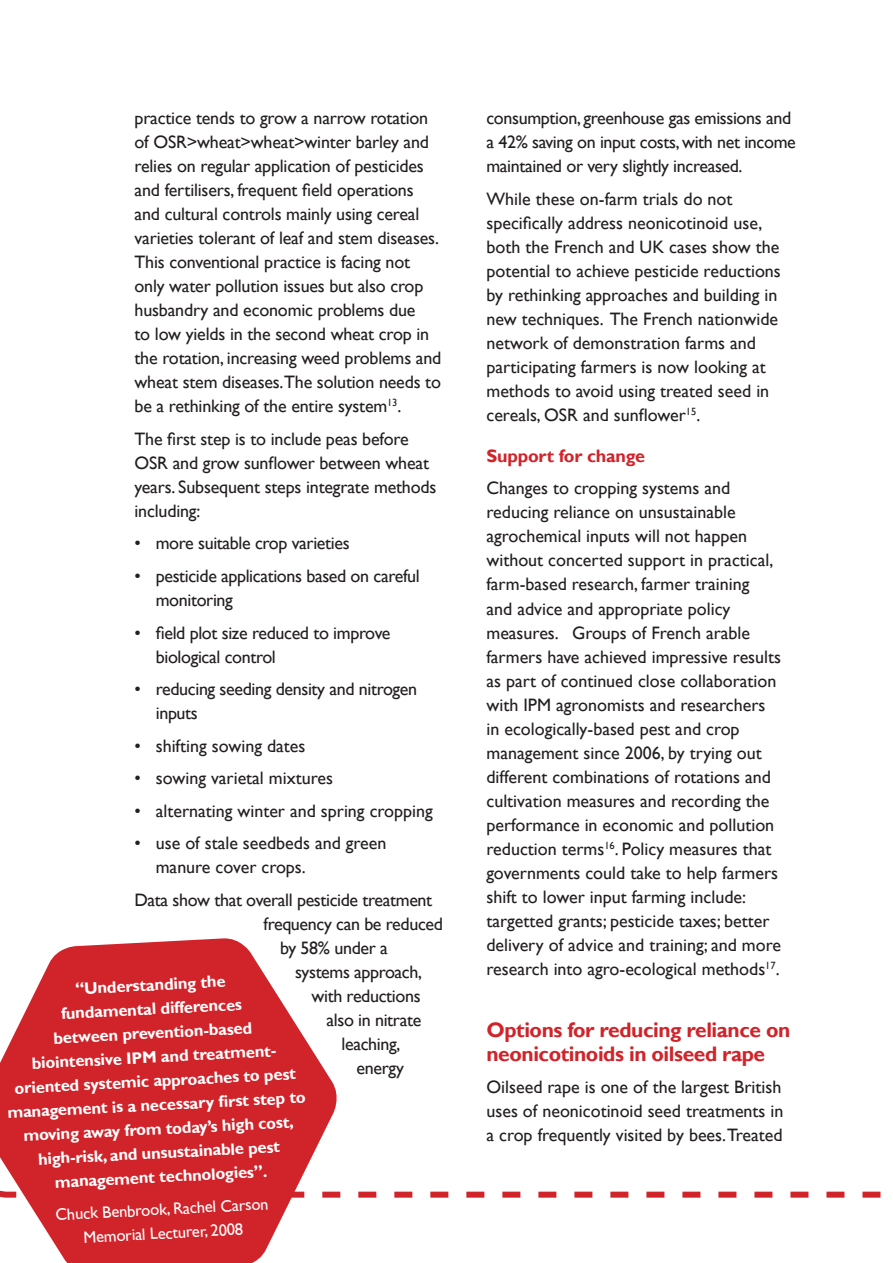
<style>
.page{position:relative;width:893px;height:1263px;background:#fff}
.page>*{position:absolute;margin:0;border:0;box-sizing:border-box;transform-origin:0 0}
.subhead{font:700 21px/24px "Gill Sans";letter-spacing:-.02em;color:#d1232a}
.Main_text{font:18px/24px "Gill Sans";color:#231f20}
.Main_text-2{font:18px/24px "Gill Sans";letter-spacing:-.02em;color:#231f20}
.bullets{font:18px/24px "Gill Sans";letter-spacing:-.02em;color:#231f20}
.bullets-2{font:18px/24px "Gill Sans";color:#231f20}
.subhead2{font:700 18px "Gill Sans";letter-spacing:-.01em;color:#d1232a}
.t1{font:700 16.5px "Gill Sans";color:#fff}
.t2{font:16.5px/24px "Gill Sans";color:#fff;text-align:center}
</style>
<div class="page">
<svg style="left:0;top:938px;width:341px;height:325px;fill:#d1232a"></svg>
<p class="Main_text" style="left:135px;top:107px;width:308px">practice tends to grow a narrow rotation of OSR&gt;wheat&gt;wheat&gt;winter barley and relies on regular application of pesticides and fertilisers, frequent field operations and cultural controls mainly using cereal varieties tolerant of leaf and stem diseases.<br>This conventional practice is facing not only water pollution issues but also crop husbandry and economic problems due<br>to low yields in the second wheat crop in the rotation, increasing weed problems and wheat stem diseases.The solution needs to be a rethinking of the entire system<sup>13</sup>.</p>
<p class="Main_text" style="left:135px;top:427px;width:303px">The first step is to include peas before<br>OSR and grow sunflower between wheat years. Subsequent steps integrate methods including:</p>
<p class="bullets" style="left:135px;top:532px;width:217px">• more suitable crop varieties</p>
<p class="bullets" style="left:156px;top:564px;width:265px;text-indent:-21px">• pesticide applications based on careful monitoring</p>
<p class="bullets" style="left:156px;top:621px;width:236px;text-indent:-21px">• field plot size reduced to improve biological control</p>
<p class="bullets" style="left:156px;top:677px;width:263px;text-indent:-21px">• reducing seeding density and nitrogen inputs</p>
<p class="bullets-2" style="left:135px;top:734px;width:172px">• shifting sowing dates</p>
<p class="bullets-2" style="left:135px;top:766px;width:200px">• sowing varietal mixtures</p>
<p class="bullets-2" style="left:135px;top:799px;width:300px">• alternating winter and spring cropping</p>
<p class="bullets-2" style="left:156px;top:831px;width:232px;text-indent:-21px">• use of stale seedbeds and green manure cover crops.</p>
<p class="Main_text-2" style="left:135px;top:888px;width:299px">Data show that overall pesticide treatment</p>
<p class="Main_text-2" style="left:264px;top:912px;width:181px">frequency can be reduced</p>
<p class="Main_text-2" style="left:280px;top:936px;width:109px">by 58% under a</p>
<p class="Main_text-2" style="left:295px;top:960px;width:129px">systems approach,</p>
<p class="Main_text-2" style="left:312px;top:984px;width:111px">with reductions</p>
<p class="Main_text-2" style="left:327px;top:1008px;width:96px">also in nitrate</p>
<p class="Main_text-2" style="left:342px;top:1032px;width:60px">leaching,</p>
<p class="Main_text" style="left:357px;top:1056px;width:49px">energy</p>
<p class="t1" style="left:75px;top:979px;width:152px;rotate:-3deg">“Understanding the</p>
<p class="t1" style="left:61px;top:1004px;width:183px;rotate:-3deg">fundamental differences</p>
<p class="t1" style="left:53px;top:1028px;width:200px;rotate:-3deg">between prevention-based</p>
<p class="t1" style="left:31px;top:1053px;width:257px;rotate:-3deg">biointensive IPM and treatment-</p>
<p class="t1" style="left:14px;top:1078px;width:283px;rotate:-3deg">oriented systemic approaches to pest</p>
<p class="t1" style="left:7px;top:1103px;width:300px;rotate:-3deg">management is a necessary fi rst step to</p>
<p class="t1" style="left:23px;top:1126px;width:272px;rotate:-3deg">moving away from today’s high cost,</p>
<p class="t1" style="left:38px;top:1149px;width:244px;rotate:-3deg">high-risk, and unsustainable pest</p>
<p class="t1" style="left:54px;top:1172px;width:214px;rotate:-3deg">management technologies”.</p>
<p class="t2" style="left:55px;top:1203px;width:215px;rotate:-3deg">Chuck Benbrook, Rachel Carson<br>Memorial Lecturer, 2008</p>
<p class="Main_text-2" style="left:486px;top:107px;width:311px">consumption, greenhouse gas emissions and a 42% saving on input costs, with net income maintained or very slightly increased.</p>
<p class="Main_text" style="left:486px;top:187px;width:296px">While these on-farm trials do not specifically address neonicotinoid use, both the French and UK cases show the potential to achieve pesticide reductions by rethinking approaches and building in new techniques. The French nationwide network of demonstration farms and participating farmers is now looking at methods to avoid using treated seed in cereals, OSR and sunflower<sup>15</sup>.</p>
<p class="subhead2" style="left:486px;top:445px;width:160px">Support for change</p>
<p class="Main_text" style="left:486px;top:477px;width:296px">Changes to cropping systems and reducing reliance on unsustainable agrochemical inputs will not happen without concerted support in practical, farm-based research, farmer training<br>and advice and appropriate policy measures. Groups of French arable farmers have achieved impressive results as part of continued close collaboration with IPM agronomists and researchers in ecologically-based pest and crop management since 2006, by trying out different combinations of rotations and cultivation measures and recording the performance in economic and pollution reduction terms<sup>16</sup>. Policy measures that governments could take to help farmers shift to lower input farming include: targetted grants; pesticide taxes; better delivery of advice and training; and more research into agro-ecological methods<sup>17</sup>.</p>
<p class="subhead" style="left:486px;top:1018px;width:305px">Options for reducing reliance on neonicotinoids in oilseed rape</p>
<p class="Main_text" style="left:486px;top:1075px;width:299px;text-align:justify">Oilseed rape is one of the largest British uses of neonicotinoid seed treatments in a crop frequently visited by bees.Treated</p>
</div>
